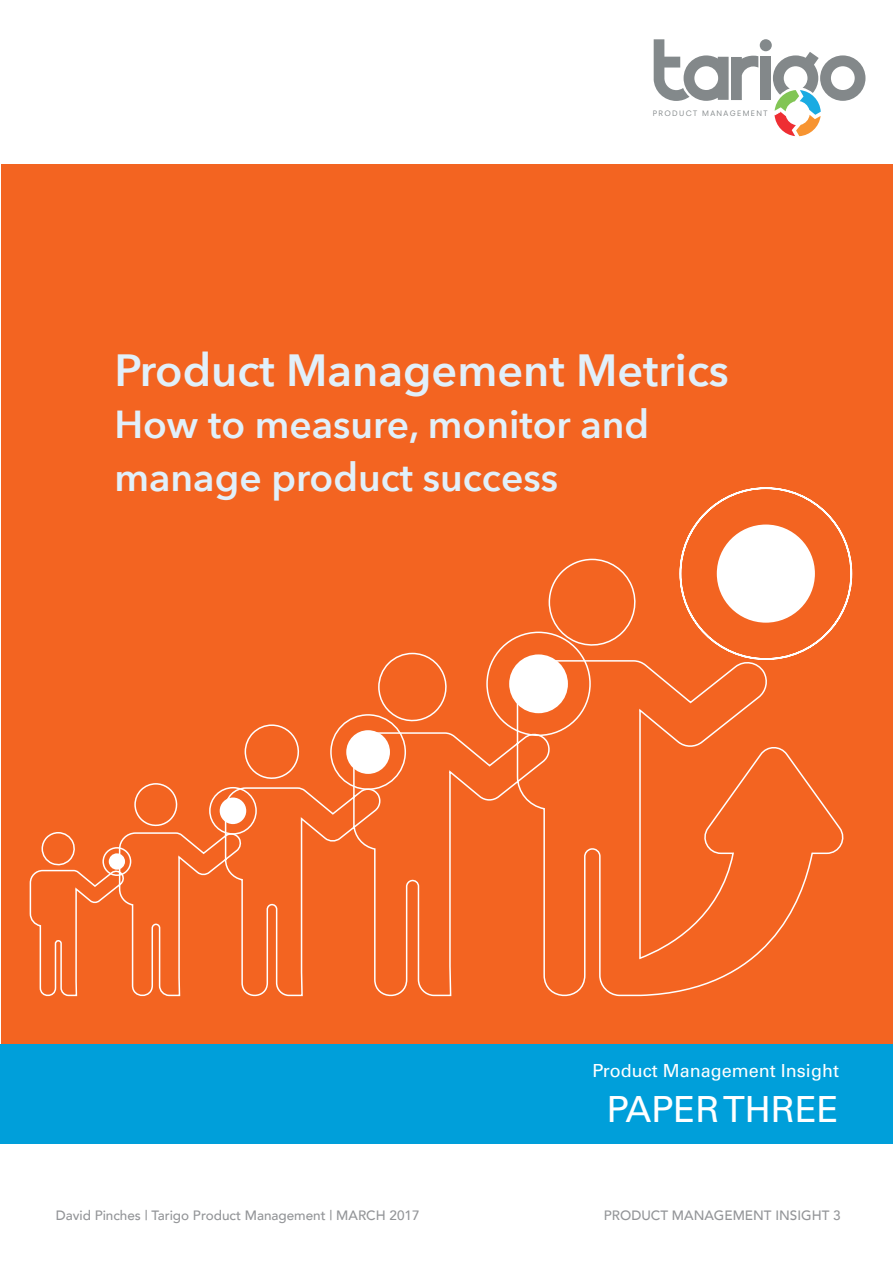
<style>
.page{position:relative;width:893px;height:1263px;background:#fff}
.page>*{position:absolute;margin:0;border:0;box-sizing:border-box;transform-origin:0 0}
.t1{font:600 45px "Avenir Next";color:#e1f0fa}
.t2{font:600 39px "Avenir Next";color:#e1f0fa}
.t3{font:36px "Univers LT Std";color:#fff}
.t4{font:18px "Univers LT Std";color:#fff}
.t5{font:500 13.5px "Avenir";color:#939598}
.t6{font:7.2px "Neuzeit SLT Std";letter-spacing:.19em;color:#84898b}
</style>
<div class="page">
<div style="left:1px;top:164px;width:892px;height:880px;background:#f36421"></div>
<svg style="left:681px;top:487px;width:172px;height:116px"></svg>
<svg style="left:29px;top:558px;width:818px;height:439px"></svg>
<div style="left:717px;top:524px;width:98px;height:99px;background:#fff;border-radius:50%"></div>
<div style="left:509px;top:654px;width:59px;height:59px;background:#fff;border-radius:50%"></div>
<div style="left:346px;top:730px;width:44px;height:44px;background:#fff;border-radius:50%"></div>
<div style="left:220px;top:797px;width:26px;height:27px;background:#fff;border-radius:50%"></div>
<div style="left:109px;top:853px;width:16px;height:17px;background:#fff;border-radius:50%"></div>
<div style="left:0;top:1044px;width:893px;height:100px;background:#009fda"></div>
<div style="left:760px;top:57px;width:11px;height:43px;background:#83888a"></div>
<svg style="left:654px;top:39px;width:104px;height:62px"></svg>
<div style="left:760px;top:39px;width:12px;height:12px;background:#83898b;border-radius:50%"></div>
<svg style="left:773px;top:52px;width:92px;height:84px"></svg>
<p class="t6" style="left:653px;top:109px;width:116px">PRODUCT MANAGEMENT</p>
<p class="t1" style="left:114px;top:331px;width:616px">Product Management Metrics</p>
<p class="t2" style="left:114px;top:391px;width:536px">How to measure, monitor and</p>
<p class="t2" style="left:114px;top:444px;width:445px">manage product success</p>
<p class="t4" style="left:592px;top:1060px;width:248px">Product Management Insight</p>
<p class="t3" style="left:607px;top:1087px;width:234px">PAPER THREE</p>
<p class="t5" style="left:56px;top:1204px;width:365px">David Pinches | Tarigo Product Management | MARCH 2017</p>
<p class="t5" style="left:604px;top:1204px;width:238px">PRODUCT MANAGEMENT INSIGHT 3</p>
</div>
